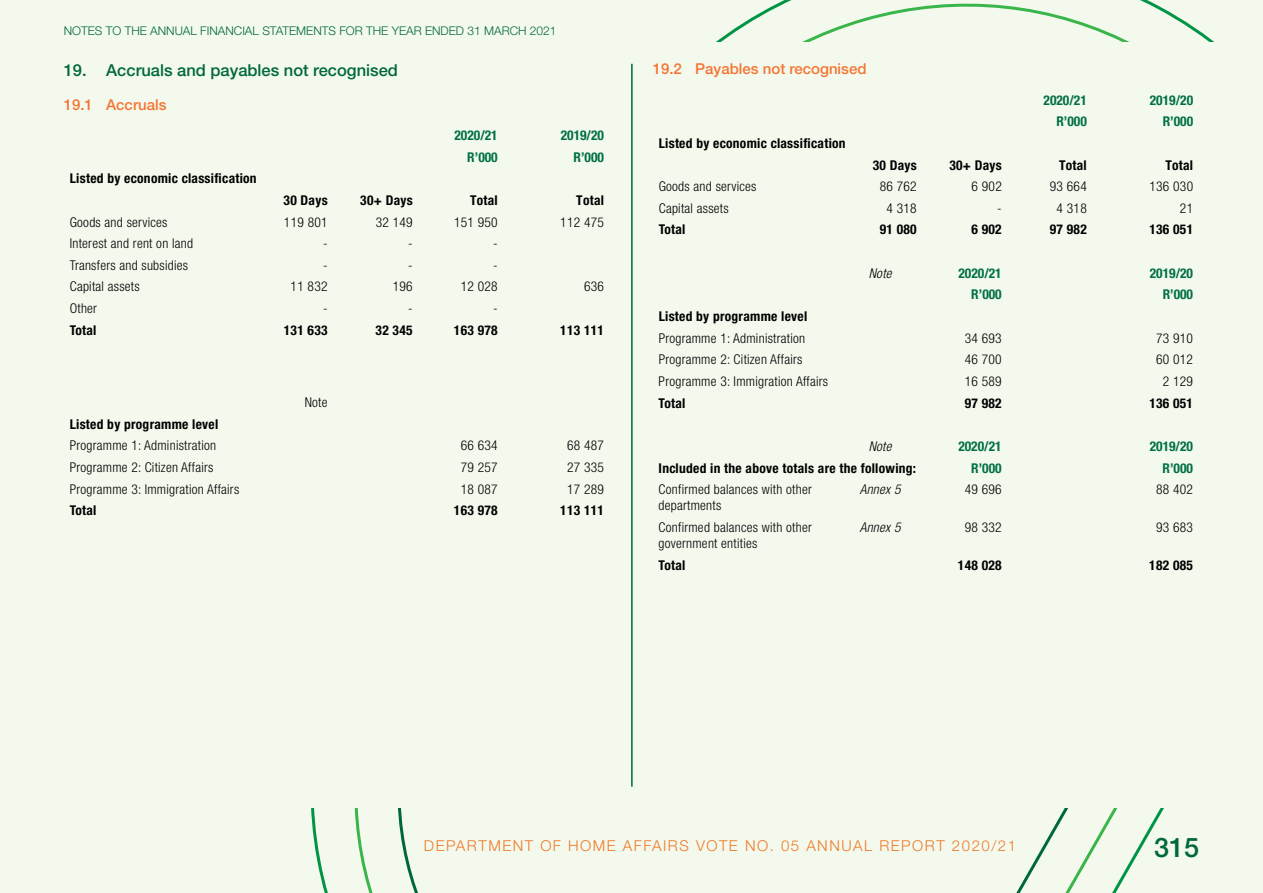
<style>
.page{position:relative;width:1263px;height:893px;background:#f4f9ee}
.page>*{position:absolute;margin:0;border:0;box-sizing:border-box;transform-origin:0 0}
.t1{font:500 27px "Helvetica Neue LT Std";color:#006839}
.t2{font:500 16.5px "Helvetica Neue LT Std";color:#006839}
.t3{font:300 15px "Helvetica Neue LT Std";letter-spacing:.1em;color:#ee7b28}
.t4{font:500 15px "Helvetica Neue LT Std";color:#f47532}
.t5{font:300 condensed 13.5px/16.2px "Helvetica Neue LT Std";letter-spacing:.02em;color:#000}
.t6{font:700 condensed 13.5px "Helvetica Neue LT Std";letter-spacing:.02em;color:#000}
.t7{font:700 condensed 13.5px "Helvetica Neue LT Std";color:#007043}
.t8{font:italic 300 condensed 13.5px "Helvetica Neue LT Std";letter-spacing:.02em;color:#000}
.t9{font:300 12px "Helvetica Neue LT Std";color:#006839}
</style>
<div class="page">
<hr style="left:631px;top:64px;width:2px;height:723px;background:#006839">
<p class="t9" style="left:64px;top:23px;width:494px">NOTES TO THE ANNUAL FINANCIAL STATEMENTS FOR THE YEAR ENDED 31 MARCH 2021</p>
<p class="t2" style="left:64px;top:60px;width:336px">19. Accruals and payables not recognised</p>
<p class="t4" style="left:64px;top:96px;width:104px">19.1 Accruals</p>
<p class="t7" style="left:454px;top:127px;width:45px">2020/21</p>
<p class="t7" style="left:561px;top:127px;width:45px">2019/20</p>
<p class="t7" style="left:467px;top:149px;width:32px">R’000</p>
<p class="t7" style="left:574px;top:149px;width:32px">R’000</p>
<p class="t6" style="left:70px;top:170px;width:188px">Listed by economic classification</p>
<p class="t6" style="left:284px;top:192px;width:46px">30 Days</p>
<p class="t6" style="left:360px;top:192px;width:54px">30+ Days</p>
<p class="t6" style="left:470px;top:192px;width:29px">Total</p>
<p class="t6" style="left:576px;top:192px;width:29px">Total</p>
<p class="t5" style="left:70px;top:214px;width:99px">Goods and services</p>
<p class="t5" style="left:284px;top:214px;width:45px">119 801</p>
<p class="t5" style="left:376px;top:214px;width:38px">32 149</p>
<p class="t5" style="left:454px;top:214px;width:45px">151 950</p>
<p class="t5" style="left:560px;top:214px;width:45px">112 475</p>
<p class="t5" style="left:70px;top:235px;width:125px">Interest and rent on land</p>
<p class="t5" style="left:323px;top:235px;width:6px">-</p>
<p class="t5" style="left:408px;top:235px;width:6px">-</p>
<p class="t5" style="left:493px;top:235px;width:6px">-</p>
<p class="t5" style="left:70px;top:257px;width:120px">Transfers and subsidies</p>
<p class="t5" style="left:323px;top:257px;width:6px">-</p>
<p class="t5" style="left:408px;top:257px;width:6px">-</p>
<p class="t5" style="left:493px;top:257px;width:6px">-</p>
<p class="t5" style="left:70px;top:278px;width:71px">Capital assets</p>
<p class="t5" style="left:291px;top:278px;width:38px">11 832</p>
<p class="t5" style="left:393px;top:278px;width:21px">196</p>
<p class="t5" style="left:461px;top:278px;width:38px">12 028</p>
<p class="t5" style="left:584px;top:278px;width:21px">636</p>
<p class="t5" style="left:70px;top:300px;width:29px">Other</p>
<p class="t5" style="left:323px;top:300px;width:6px">-</p>
<p class="t5" style="left:408px;top:300px;width:6px">-</p>
<p class="t5" style="left:493px;top:300px;width:6px">-</p>
<p class="t6" style="left:70px;top:322px;width:28px">Total</p>
<p class="t6" style="left:284px;top:322px;width:45px">131 633</p>
<p class="t6" style="left:376px;top:322px;width:38px">32 345</p>
<p class="t6" style="left:454px;top:322px;width:45px">163 978</p>
<p class="t6" style="left:560px;top:322px;width:45px">113 111</p>
<p class="t5" style="left:305px;top:394px;width:24px">Note</p>
<p class="t6" style="left:70px;top:416px;width:150px">Listed by programme level</p>
<p class="t5" style="left:70px;top:437px;width:148px">Programme 1: Administration</p>
<p class="t5" style="left:461px;top:437px;width:38px">66 634</p>
<p class="t5" style="left:567px;top:437px;width:38px">68 487</p>
<p class="t5" style="left:70px;top:459px;width:145px">Programme 2: Citizen Affairs</p>
<p class="t5" style="left:461px;top:459px;width:38px">79 257</p>
<p class="t5" style="left:567px;top:459px;width:38px">27 335</p>
<p class="t5" style="left:70px;top:481px;width:171px">Programme 3: Immigration Affairs</p>
<p class="t5" style="left:461px;top:481px;width:38px">18 087</p>
<p class="t5" style="left:567px;top:481px;width:38px">17 289</p>
<p class="t6" style="left:70px;top:502px;width:28px">Total</p>
<p class="t6" style="left:454px;top:502px;width:45px">163 978</p>
<p class="t6" style="left:560px;top:502px;width:45px">113 111</p>
<p class="t4" style="left:653px;top:60px;width:215px">19.2 Payables not recognised</p>
<p class="t6" style="left:659px;top:135px;width:188px">Listed by economic classification</p>
<p class="t7" style="left:1043px;top:92px;width:45px">2020/21</p>
<p class="t7" style="left:1150px;top:92px;width:45px">2019/20</p>
<p class="t7" style="left:1056px;top:113px;width:32px">R’000</p>
<p class="t7" style="left:1163px;top:113px;width:32px">R’000</p>
<p class="t6" style="left:873px;top:157px;width:46px">30 Days</p>
<p class="t6" style="left:949px;top:157px;width:54px">30+ Days</p>
<p class="t6" style="left:1059px;top:157px;width:29px">Total</p>
<p class="t6" style="left:1165px;top:157px;width:29px">Total</p>
<p class="t5" style="left:659px;top:178px;width:99px">Goods and services</p>
<p class="t5" style="left:880px;top:178px;width:38px">86 762</p>
<p class="t5" style="left:971px;top:178px;width:32px">6 902</p>
<p class="t5" style="left:1050px;top:178px;width:38px">93 664</p>
<p class="t5" style="left:1149px;top:178px;width:45px">136 030</p>
<p class="t5" style="left:659px;top:200px;width:71px">Capital assets</p>
<p class="t5" style="left:886px;top:200px;width:32px">4 318</p>
<p class="t5" style="left:997px;top:200px;width:6px">-</p>
<p class="t5" style="left:1056px;top:200px;width:32px">4 318</p>
<p class="t5" style="left:1180px;top:200px;width:15px">21</p>
<p class="t6" style="left:659px;top:222px;width:28px">Total</p>
<p class="t6" style="left:880px;top:222px;width:38px">91 080</p>
<p class="t6" style="left:971px;top:222px;width:32px">6 902</p>
<p class="t6" style="left:1050px;top:222px;width:38px">97 982</p>
<p class="t6" style="left:1149px;top:222px;width:45px">136 051</p>
<p class="t8" style="left:869px;top:265px;width:24px">Note</p>
<p class="t7" style="left:958px;top:265px;width:45px">2020/21</p>
<p class="t7" style="left:1150px;top:265px;width:45px">2019/20</p>
<p class="t7" style="left:971px;top:286px;width:32px">R’000</p>
<p class="t7" style="left:1163px;top:286px;width:32px">R’000</p>
<p class="t6" style="left:659px;top:308px;width:150px">Listed by programme level</p>
<p class="t5" style="left:659px;top:330px;width:148px">Programme 1: Administration</p>
<p class="t5" style="left:965px;top:330px;width:38px">34 693</p>
<p class="t5" style="left:1156px;top:330px;width:38px">73 910</p>
<p class="t5" style="left:659px;top:351px;width:145px">Programme 2: Citizen Affairs</p>
<p class="t5" style="left:965px;top:351px;width:38px">46 700</p>
<p class="t5" style="left:1156px;top:351px;width:38px">60 012</p>
<p class="t5" style="left:659px;top:373px;width:171px">Programme 3: Immigration Affairs</p>
<p class="t5" style="left:965px;top:373px;width:38px">16 589</p>
<p class="t5" style="left:1163px;top:373px;width:32px">2 129</p>
<p class="t6" style="left:659px;top:395px;width:28px">Total</p>
<p class="t6" style="left:965px;top:395px;width:38px">97 982</p>
<p class="t6" style="left:1149px;top:395px;width:45px">136 051</p>
<p class="t8" style="left:869px;top:438px;width:24px">Note</p>
<p class="t7" style="left:958px;top:438px;width:45px">2020/21</p>
<p class="t7" style="left:1150px;top:438px;width:45px">2019/20</p>
<p class="t6" style="left:659px;top:460px;width:259px">Included in the above totals are the following:</p>
<p class="t7" style="left:971px;top:460px;width:32px">R’000</p>
<p class="t7" style="left:1162px;top:460px;width:32px">R’000</p>
<p class="t5" style="left:659px;top:481px;width:155px">Confirmed balances with other departments</p>
<p class="t8" style="left:860px;top:482px;width:42px">Annex 5</p>
<p class="t5" style="left:965px;top:481px;width:38px">49 696</p>
<p class="t5" style="left:1156px;top:481px;width:38px">88 402</p>
<p class="t5" style="left:659px;top:519px;width:155px">Confirmed balances with other government entities</p>
<p class="t8" style="left:860px;top:519px;width:42px">Annex 5</p>
<p class="t5" style="left:965px;top:519px;width:38px">98 332</p>
<p class="t5" style="left:1156px;top:519px;width:38px">93 683</p>
<p class="t6" style="left:658px;top:557px;width:28px">Total</p>
<p class="t6" style="left:958px;top:557px;width:45px">148 028</p>
<p class="t6" style="left:1149px;top:557px;width:45px">182 085</p>
<p class="t3" style="left:424px;top:837px;width:593px">DEPARTMENT OF HOME AFFAIRS VOTE NO. 05 ANNUAL REPORT 2020/21</p>
<h1 class="t1" style="left:1154px;top:831px;width:47px">315</h1>
</div>
